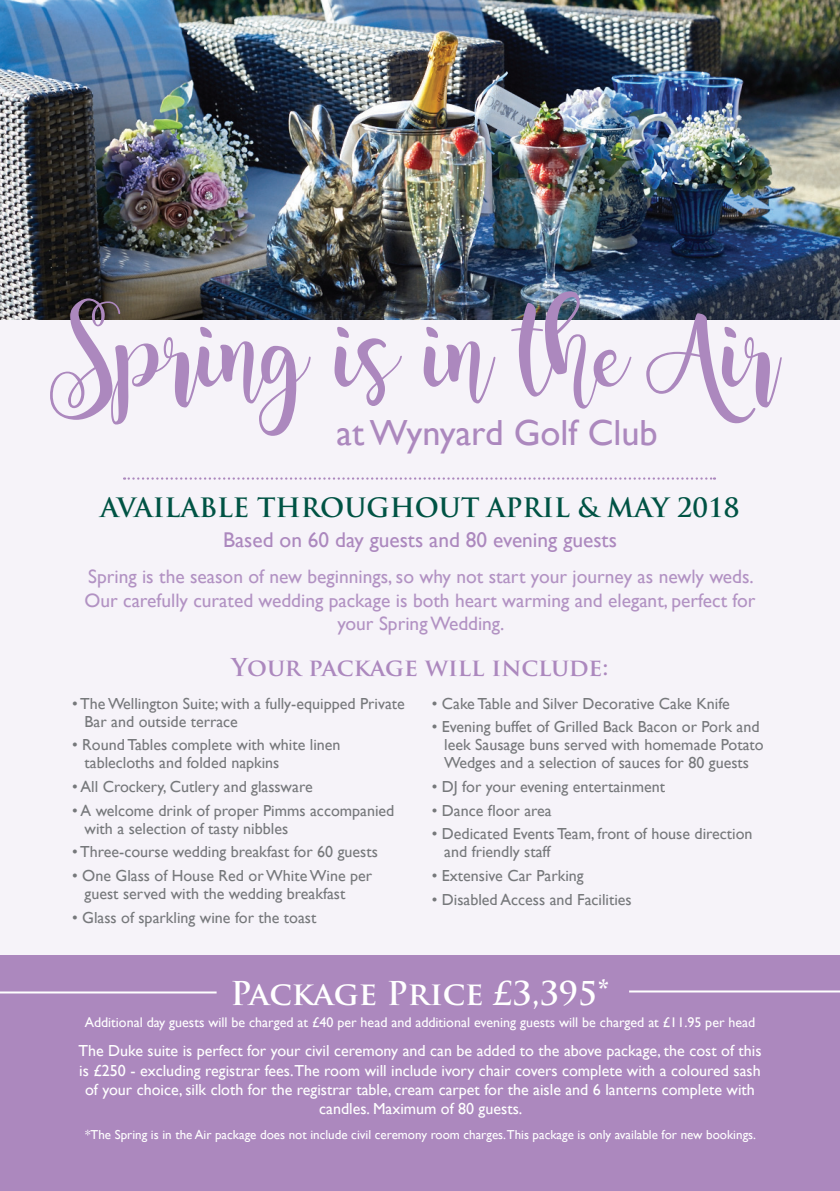
<style>
.page{position:relative;width:840px;height:1191px;background:#fff}
.page>*{position:absolute;margin:0;border:0;box-sizing:border-box;transform-origin:0 0}
.t1{font:74.4px "Magnolia Sky";letter-spacing:-.02em;color:#ac88be}
.t2{font:36.2px "Gill Sans";color:#ac88be}
.t3{font:700 32px "Trajan Pro";color:#fff}
.t4{font:700 26px "Trajan Pro";color:#005344}
.t5{font:700 24px "Trajan Pro";color:#ac88be}
.t6{font:21.4px "Gill Sans";color:#ac88be}
.t7{font:19.4px/23.2px "Gill Sans";color:#b292c3;text-align:center}
.t8{font:16px/18px "Gill Sans";color:#76787b}
.t9{font:16px/19.2px "Gill Sans";color:#fff;text-align:center}
.t10{font:14px "Gill Sans";color:#fff}
.t11{font:13px "Gill Sans";color:#fff}
</style>
<div class="page">
<div style="left:0;top:294px;width:839px;height:773px;background:#f6f3f9"></div>
<div style="left:0;top:955px;width:839px;height:236px;background:#ac88be"></div>
<svg style="left:124px;top:477px;width:590px;height:3px"></svg>
<img style="left:0;top:0;width:839px;height:319px">
<hr style="left:0;top:991px;width:216px;height:2px;background:#fff">
<hr style="left:628px;top:990px;width:211px;height:2px;background:#fff">
<h1 class="t1" style="left:57px;top:318px;width:718px">Spring is in the Air</h1>
<h2 class="t2" style="left:336px;top:412px;width:322px">at Wynyard Golf Club</h2>
<h3 class="t4" style="left:100px;top:492px;width:640px">AVAILABLE THROUGHOUT APRIL &amp; MAY 2018</h3>
<h3 class="t6" style="left:223px;top:527px;width:395px">Based on 60 day guests and 80 evening guests</h3>
<p class="t7" style="left:84px;top:565px;width:672px">Spring is the season of new beginnings, so why not start your journey as newly weds.<br>Our carefully curated wedding package is both heart warming and elegant, perfect for your Spring Wedding.</p>
<h3 class="t5" style="left:231px;top:652px;width:378px">Your package will include:</h3>
<p class="t8" style="left:84px;top:694px;width:321px;text-indent:-12px">• The Wellington Suite; with a fully-equipped Private<br>Bar and outside terrace</p>
<p class="t8" style="left:84px;top:736px;width:257px;text-indent:-12px">• Round Tables complete with white linen tablecloths and folded napkins</p>
<p class="t8" style="left:72px;top:778px;width:242px">• All Crockery, Cutlery and glassware</p>
<p class="t8" style="left:84px;top:801px;width:311px;text-indent:-12px">• A welcome drink of proper Pimms accompanied with a selection of tasty nibbles</p>
<p class="t8" style="left:72px;top:843px;width:307px">• Three-course wedding breakfast for 60 guests</p>
<p class="t8" style="left:84px;top:867px;width:289px;text-indent:-12px">• One Glass of House Red or White Wine per guest served with the wedding breakfast</p>
<p class="t8" style="left:72px;top:908px;width:246px">• Glass of sparkling wine for the toast</p>
<p class="t8" style="left:431px;top:694px;width:299px">• Cake Table and Silver Decorative Cake Knife</p>
<p class="t8" style="left:444px;top:718px;width:321px;text-indent:-12px">• Evening buffet of Grilled Back Bacon or Pork and leek Sausage buns served with homemade Potato<br>Wedges and a selection of sauces for 80 guests</p>
<p class="t8" style="left:431px;top:778px;width:235px">• DJ for your evening entertainment</p>
<p class="t8" style="left:431px;top:801px;width:121px">• Dance floor area</p>
<p class="t8" style="left:444px;top:825px;width:310px;text-indent:-12px">• Dedicated Events Team, front of house direction and friendly staff</p>
<p class="t8" style="left:431px;top:867px;width:153px">• Extensive Car Parking</p>
<p class="t8" style="left:431px;top:890px;width:201px">• Disabled Access and Facilities</p>
<h3 class="t3" style="left:230px;top:973px;width:380px">Package Price £3,395*</h3>
<p class="t10" style="left:85px;top:1014px;width:671px">Additional day guests will be charged at £40 per head and additional evening guests will be charged at £11.95 per head</p>
<p class="t9" style="left:78px;top:1041px;width:684px">The Duke suite is perfect for your civil ceremony and can be added to the above package, the cost of this is £250 - excluding registrar fees.The room will include ivory chair covers complete with a coloured sash of your choice, silk cloth for the registrar table, cream carpet for the aisle and 6 lanterns complete with candles. Maximum of 80 guests.</p>
<p class="t11" style="left:85px;top:1127px;width:672px">*The Spring is in the Air package does not include civil ceremony room charges.This package is only available for new bookings.</p>
</div>
